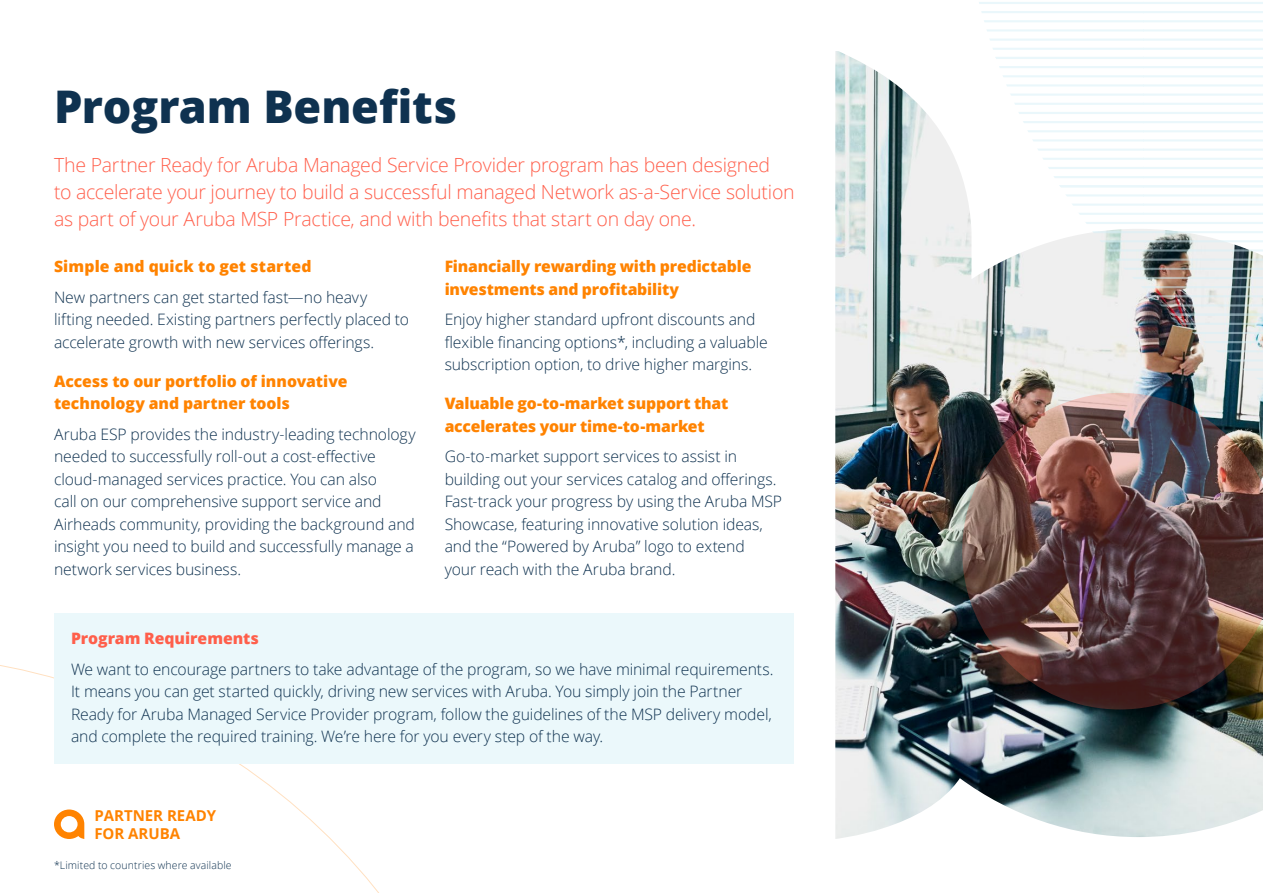
<style>
.page{position:relative;width:1263px;height:893px;background:#fff}
.page>*{position:absolute;margin:0;border:0;box-sizing:border-box;transform-origin:0 0}
.t1{font:800 45px "Open Sans";color:#0f3250}
.t2{font:300 19.5px/27px "Open Sans";letter-spacing:-.015em;color:#ff5f4b}
.t3{font:300 15.75px/22.5px "Open Sans";letter-spacing:-.005em;color:#0f3250}
.t4{font:800 15.75px/22.5px "Open Sans";letter-spacing:-.01em;color:#ff8300}
.t5{font:800 15.75px "Open Sans";letter-spacing:.01em;color:#ff8300}
.t6{font:800 15.75px "Open Sans";color:#ff5f4b}
.t7{font:700 15px/18px "Open Sans";color:#ff8300}
.t8{font:300 10.5px "Open Sans";letter-spacing:.01em;color:#0f3250}
</style>
<div class="page">
<img style="left:835px;top:51px;width:428px;height:788px">
<svg style="left:0;top:665px;width:510px;height:228px"></svg>
<svg style="left:960px;top:2px;width:303px;height:475px"></svg>
<svg style="left:54px;top:809px;width:30px;height:30px"></svg>
<img style="left:962px;top:393px;width:301px;height:316px">
<div style="left:54px;top:613px;width:740px;height:150px;background:#ebf8fb"></div>
<h1 class="t1" style="left:54px;top:72px;width:405px">Program Benefits</h1>
<p class="t2" style="left:54px;top:151px;width:742px">The Partner Ready for Aruba Managed Service Provider program has been designed<br>to accelerate your journey to build a successful managed Network as-a-Service solution as part of your Aruba MSP Practice, and with benefits that start on day one.</p>
<p class="t5" style="left:54px;top:254px;width:259px">Simple and quick to get started</p>
<p class="t3" style="left:54px;top:285px;width:357px">New partners can get started fast—no heavy lifting needed. Existing partners perfectly placed to accelerate growth with new services offerings.</p>
<p class="t4" style="left:54px;top:369px;width:295px">Access to our portfolio of innovative technology and partner tools</p>
<p class="t3" style="left:54px;top:422px;width:363px">Aruba ESP provides the industry-leading technology needed to successfully roll-out a cost-effective cloud-managed services practice. You can also<br>call on our comprehensive support service and Airheads community, providing the background and insight you need to build and successfully manage a network services business.</p>
<p class="t4" style="left:445px;top:254px;width:308px">Financially rewarding with predictable investments and profitability</p>
<p class="t3" style="left:445px;top:308px;width:325px">Enjoy higher standard upfront discounts and flexible financing options*, including a valuable subscription option, to drive higher margins.</p>
<p class="t4" style="left:445px;top:391px;width:285px">Valuable go-to-market support that accelerates your time-to-market</p>
<p class="t3" style="left:445px;top:445px;width:339px">Go-to-market support services to assist in building out your services catalog and offerings.<br>Fast-track your progress by using the Aruba MSP Showcase, featuring innovative solution ideas, and the “Powered by Aruba” logo to extend<br>your reach with the Aruba brand.</p>
<p class="t6" style="left:71px;top:626px;width:189px">Program Requirements</p>
<p class="t3" style="left:71px;top:657px;width:704px">We want to encourage partners to take advantage of the program, so we have minimal requirements.<br>It means you can get started quickly, driving new services with Aruba. You simply join the Partner Ready for Aruba Managed Service Provider program, follow the guidelines of the MSP delivery model, and complete the required training. We’re here for you every step of the way.</p>
<p class="t7" style="left:94px;top:806px;width:123px">PARTNER READY<br>FOR ARUBA</p>
<p class="t8" style="left:54px;top:858px;width:179px">*Limited to countries where available</p>
</div>
